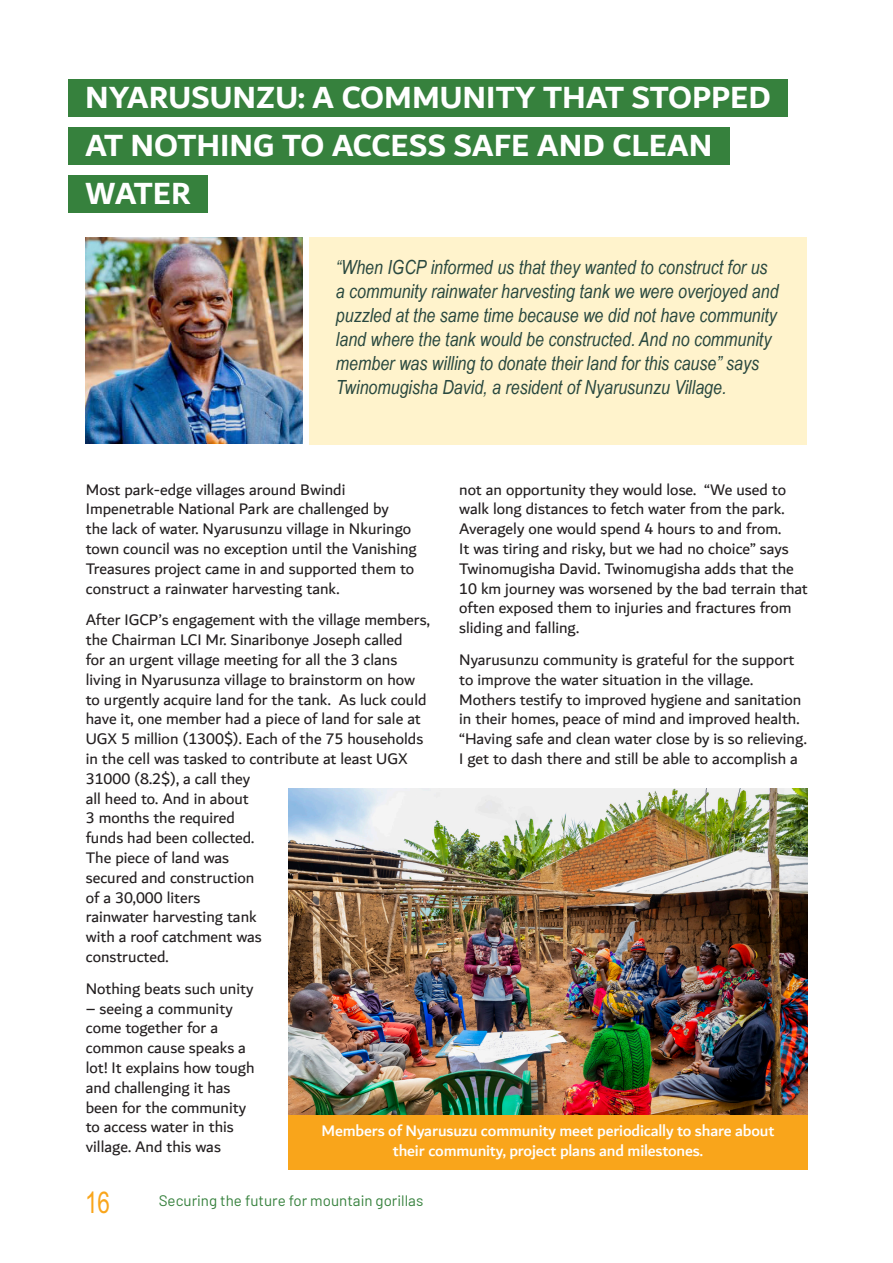
<style>
.page{position:relative;width:893px;height:1263px;background:#fff}
.page>*{position:absolute;margin:0;border:0;box-sizing:border-box;transform-origin:0 0}
.Head_1{font:700 33px "Dubai";color:#fff}
.t1{font:30px "Arial Th";color:#f9a51b}
.t2{font:italic 19.5px/24px "Arial Narrow";color:#29483f}
.t3{font:16.5px/19.8px "Dubai";color:#231f20}
.t4{font:500 16.5px/19.8px "Dubai";letter-spacing:-.01em;color:#fff;text-align:center}
.t5{font:15.15px "Barlow";color:#36813d}
</style>
<div class="page">
<div style="left:68px;top:79px;width:720px;height:37px;background:#36813d"></div>
<div style="left:68px;top:127px;width:662px;height:37px;background:#36813d"></div>
<div style="left:68px;top:175px;width:140px;height:37px;background:#36813d"></div>
<img style="left:85px;top:237px;width:218px;height:207px">
<div style="left:310px;top:237px;width:497px;height:208px;background:#fff3cc"></div>
<img style="left:289px;top:788px;width:518px;height:327px">
<div style="left:289px;top:1115px;width:519px;height:54px;background:#f9a51b"></div>
<p class="Head_1" style="left:85px;top:77px;width:687px">NYARUSUNZU: A COMMUNITY THAT STOPPED</p>
<p class="Head_1" style="left:85px;top:126px;width:629px">AT NOTHING TO ACCESS SAFE AND CLEAN</p>
<p class="Head_1" style="left:85px;top:174px;width:107px">WATER</p>
<p class="t2" style="left:336px;top:255px;width:444px">“When IGCP informed us that they wanted to construct for us a community rainwater harvesting tank we were overjoyed and puzzled at the same time because we did not have community land where the tank would be constructed. And no community member was willing to donate their land for this cause” says Twinomugisha David, a resident of Nyarusunzu Village.</p>
<p class="t3" style="left:459px;top:479px;width:350px">not an opportunity they would lose. “We used to walk long distances to fetch water from the park.<br>Averagely one would spend 4 hours to and from.<br>It was tiring and risky, but we had no choice” says Twinomugisha David. Twinomugisha adds that the 10 km journey was worsened by the bad terrain that often exposed them to injuries and fractures from sliding and falling.</p>
<p class="t3" style="left:459px;top:649px;width:349px">Nyarusunzu community is grateful for the support to improve the water situation in the village.<br>Mothers testify to improved hygiene and sanitation in their homes, peace of mind and improved health. “Having safe and clean water close by is so relieving.<br>I get to dash there and still be able to accomplish a</p>
<p class="t3" style="left:86px;top:479px;width:333px">Most park-edge villages around Bwindi Impenetrable National Park are challenged by<br>the lack of water. Nyarusunzu village in Nkuringo town council was no exception until the Vanishing Treasures project came in and supported them to construct a rainwater harvesting tank.</p>
<p class="t3" style="left:86px;top:610px;width:346px">After IGCP’s engagement with the village members, the Chairman LCI Mr. Sinaribonye Joseph called<br>for an urgent village meeting for all the 3 clans living in Nyarusunza village to brainstorm on how to urgently acquire land for the tank. As luck could have it, one member had a piece of land for sale at UGX 5 million (1300$). Each of the 75 households in the cell was tasked to contribute at least UGX 31000 (8.2$), a call they<br>all heed to. And in about<br>3 months the required<br>funds had been collected.<br>The piece of land was<br>secured and construction<br>of a 30,000 liters<br>rainwater harvesting tank<br>with a roof catchment was<br>constructed.</p>
<p class="t3" style="left:86px;top:978px;width:169px">Nothing beats such unity</p>
<p class="t3" style="left:86px;top:998px;width:170px">– seeing a community come together for a common cause speaks a lot! It explains how tough and challenging it has been for the community to access water in this village. And this was</p>
<p class="t4" style="left:321px;top:1121px;width:454px">Members of Nyarusuzu community meet periodically to share about their community, project plans and milestones.</p>
<h2 class="t1" style="left:85px;top:1186px;width:27px">16</h2>
<p class="t5" style="left:159px;top:1191px;width:266px">Securing the future for mountain gorillas</p>
</div>
